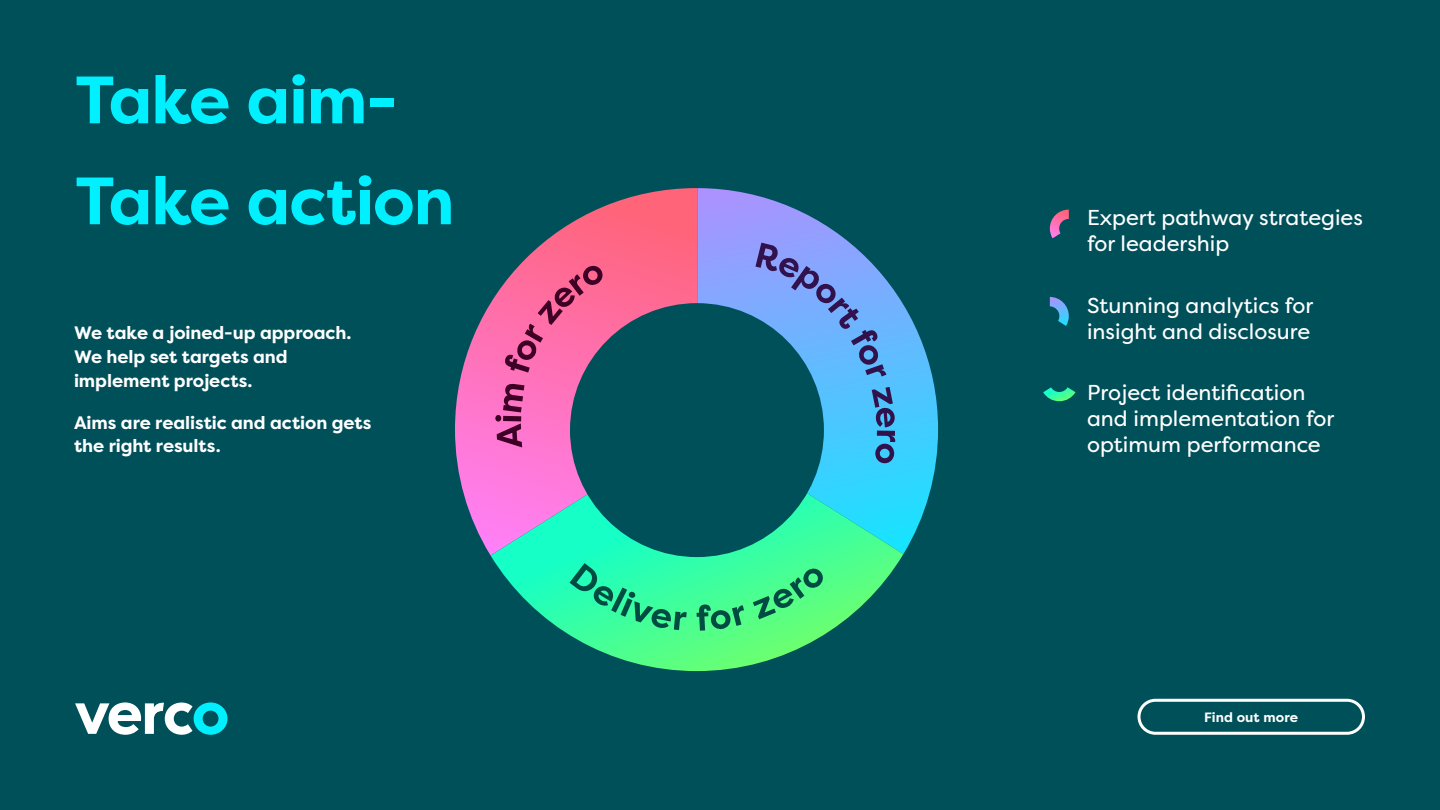
<style>
.page{position:relative;width:1440px;height:810px;background:#00505a}
.page>*{position:absolute;margin:0;border:0;box-sizing:border-box;transform-origin:0 0}
.t1{font:700 66.75px/101px "Filson Pro";letter-spacing:-.015em;color:#00f0ff}
.t2{font:21.52px/26.1px "Filson Pro";color:#fff}
.t3{font:700 18px/24px "Filson Pro";letter-spacing:-.005em;color:#fff}
.t4{font:700 13.5px "Filson Pro";letter-spacing:.005em;color:#fff}
</style>
<div class="page">
<svg style="left:75px;top:702px;width:153px;height:33px"></svg>
<div style="left:1137px;top:699px;width:228px;height:36px;border:3px solid #fff;border-radius:17px"></div>
<svg style="left:455px;top:188px;width:243px;height:368px"></svg>
<svg style="left:698px;top:188px;width:240px;height:366px"></svg>
<svg style="left:491px;top:490px;width:412px;height:181px"></svg>
<div style="left:570px;top:303px;width:254px;height:254px;background:#00505a;border-radius:50%"></div>
<svg style="left:570px;top:563px;width:117px;height:67px;background:#2ae096"></svg>
<svg style="left:697px;top:604px;width:47px;height:27px"></svg>
<svg style="left:753px;top:568px;width:71px;height:51px;background:#3fd87b"></svg>
<svg style="left:755px;top:243px;width:131px;height:133px;background:#5d8fd2"></svg>
<svg style="left:872px;top:387px;width:23px;height:77px;background:#3c79b0"></svg>
<svg style="left:495px;top:384px;width:29px;height:63px;background:#b24788"></svg>
<svg style="left:504px;top:265px;width:100px;height:108px;background:#dc5f92"></svg>
<svg style="left:1050px;top:210px;width:19px;height:28px"></svg>
<svg style="left:1043px;top:387px;width:32px;height:14px"></svg>
<svg style="left:1050px;top:297px;width:19px;height:29px"></svg>
<h1 class="t1" style="left:75px;top:50px;width:381px">Take aim-<br>Take action</h1>
<p class="t3" style="left:74px;top:321px;width:279px">We take a joined-up approach.<br>We help set targets and implement projects.</p>
<p class="t3" style="left:74px;top:410px;width:299px">Aims are realistic and action gets the right results.</p>
<p class="t2" style="left:1087px;top:204px;width:277px">Expert pathway strategies for leadership</p>
<p class="t2" style="left:1087px;top:292px;width:228px">Stunning analytics for insight and disclosure</p>
<p class="t2" style="left:1087px;top:379px;width:249px">Project identification and implementation for optimum performance</p>
<p class="t4" style="left:1204px;top:708px;width:96px">Find out more</p>
</div>
